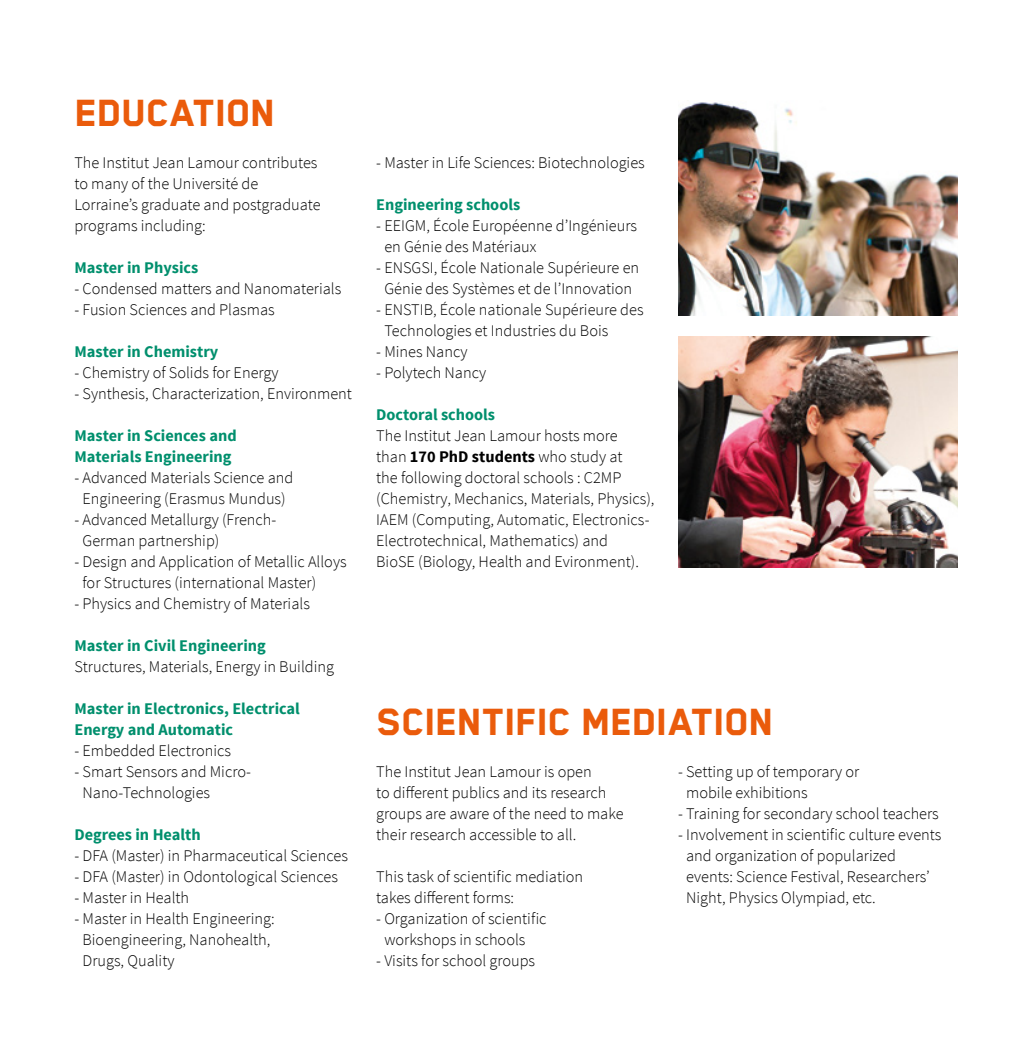
<style>
.page{position:relative;width:1032px;height:1042px;background:#fff}
.page>*{position:absolute;margin:0;border:0;box-sizing:border-box;transform-origin:0 0}
.t1{font:800 43.75px "Blender";letter-spacing:-.005em;color:#ea5b0b}
.t2{font:300 16.28px/21px "Source Sans Pro";color:#000}
.t3{font:700 16.28px/21px "Source Sans Pro";color:#008f6d}
.s1{font-weight:700}
</style>
<div class="page">
<img style="left:678px;top:102px;width:279px;height:213px">
<img style="left:678px;top:336px;width:279px;height:231px">
<h1 class="t1" style="left:74px;top:91px;width:202px">EDUCATION</h1>
<p class="t2" style="left:74px;top:152px;width:248px">The Institut Jean Lamour contributes to many of the Université de<br>Lorraine’s graduate and postgraduate programs including:</p>
<p class="t3" style="left:74px;top:258px;width:125px">Master in Physics</p>
<p class="t2" style="left:74px;top:278px;width:268px">- Condensed matters and Nanomaterials</p>
<p class="t2" style="left:74px;top:299px;width:202px">- Fusion Sciences and Plasmas</p>
<p class="t3" style="left:74px;top:342px;width:145px">Master in Chemistry</p>
<p class="t2" style="left:74px;top:362px;width:206px">- Chemistry of Solids for Energy</p>
<p class="t2" style="left:74px;top:383px;width:279px">- Synthesis, Characterization, Environment</p>
<p class="t3" style="left:74px;top:426px;width:164px">Master in Sciences and<br>Materials Engineering</p>
<p class="t2" style="left:74px;top:467px;width:220px;text-align:center">- Advanced Materials Science and<br>Engineering (Erasmus Mundus)</p>
<p class="t2" style="left:83px;top:509px;width:195px;text-indent:-8px">- Advanced Metallurgy (French-<br>German partnership)</p>
<p class="t2" style="left:83px;top:551px;width:266px;text-indent:-8px">- Design and Application of Metallic Alloys for Structures (international Master)</p>
<p class="t2" style="left:74px;top:593px;width:237px">- Physics and Chemistry of Materials</p>
<p class="t3" style="left:74px;top:636px;width:193px">Master in Civil Engineering</p>
<p class="t2" style="left:74px;top:656px;width:261px">Structures, Materials, Energy in Building</p>
<p class="t3" style="left:74px;top:699px;width:227px">Master in Electronics, Electrical<br>Energy and Automatic</p>
<p class="t2" style="left:74px;top:740px;width:158px">- Embedded Electronics</p>
<p class="t2" style="left:83px;top:761px;width:170px;text-indent:-8px">- Smart Sensors and Micro-<br>Nano-Technologies</p>
<p class="t3" style="left:74px;top:825px;width:128px">Degrees in Health</p>
<p class="t2" style="left:74px;top:845px;width:275px">- DFA (Master) in Pharmaceutical Sciences</p>
<p class="t2" style="left:74px;top:866px;width:265px">- DFA (Master) in Odontological Sciences</p>
<p class="t2" style="left:74px;top:887px;width:116px">- Master in Health</p>
<p class="t2" style="left:83px;top:908px;width:194px;text-indent:-8px">- Master in Health Engineering:<br>Bioengineering, Nanohealth,<br>Drugs, Quality</p>
<p class="t2" style="left:376px;top:152px;width:270px">- Master in Life Sciences: Biotechnologies</p>
<p class="t3" style="left:376px;top:195px;width:145px">Engineering schools</p>
<p class="t2" style="left:384px;top:215px;width:254px;text-indent:-8px">- EEIGM, École Européenne d’Ingénieurs en Génie des Matériaux</p>
<p class="t2" style="left:376px;top:257px;width:264px;text-align:center">- ENSGSI, École Nationale Supérieure en<br>Génie des Systèmes et de l’Innovation</p>
<p class="t2" style="left:384px;top:299px;width:261px;text-indent:-8px">- ENSTIB, École nationale Supérieure des<br>Technologies et Industries du Bois</p>
<p class="t2" style="left:376px;top:341px;width:93px">- Mines Nancy</p>
<p class="t2" style="left:376px;top:362px;width:112px">- Polytech Nancy</p>
<p class="t3" style="left:376px;top:405px;width:120px">Doctoral schools</p>
<p class="t2" style="left:376px;top:425px;width:280px">The Institut Jean Lamour hosts more<br>than <span class="s1">170 PhD students</span> who study at<br>the following doctoral schools : C2MP (Chemistry, Mechanics, Materials, Physics), IAEM (Computing, Automatic, Electronics-Electrotechnical, Mathematics) and<br>BioSE (Biology, Health and Evironment).</p>
<h1 class="t1" style="left:376px;top:700px;width:398px">SCIENTIFIC MEDIATION</h1>
<p class="t2" style="left:376px;top:761px;width:249px">The Institut Jean Lamour is open<br>to different publics and its research groups are aware of the need to make their research accessible to all.</p>
<p class="t2" style="left:376px;top:866px;width:208px">This task of scientific mediation takes different forms:</p>
<p class="t2" style="left:384px;top:908px;width:164px;text-indent:-8px">- Organization of scientific workshops in schools</p>
<p class="t2" style="left:376px;top:950px;width:160px">- Visits for school groups</p>
<p class="t2" style="left:686px;top:761px;width:175px;text-indent:-8px">- Setting up of temporary or mobile exhibitions</p>
<p class="t2" style="left:678px;top:803px;width:262px">- Training for secondary school teachers</p>
<p class="t2" style="left:686px;top:824px;width:257px;text-indent:-8px">- Involvement in scientific culture events and organization of popularized events: Science Festival, Researchers’ Night, Physics Olympiad, etc.</p>
</div>
